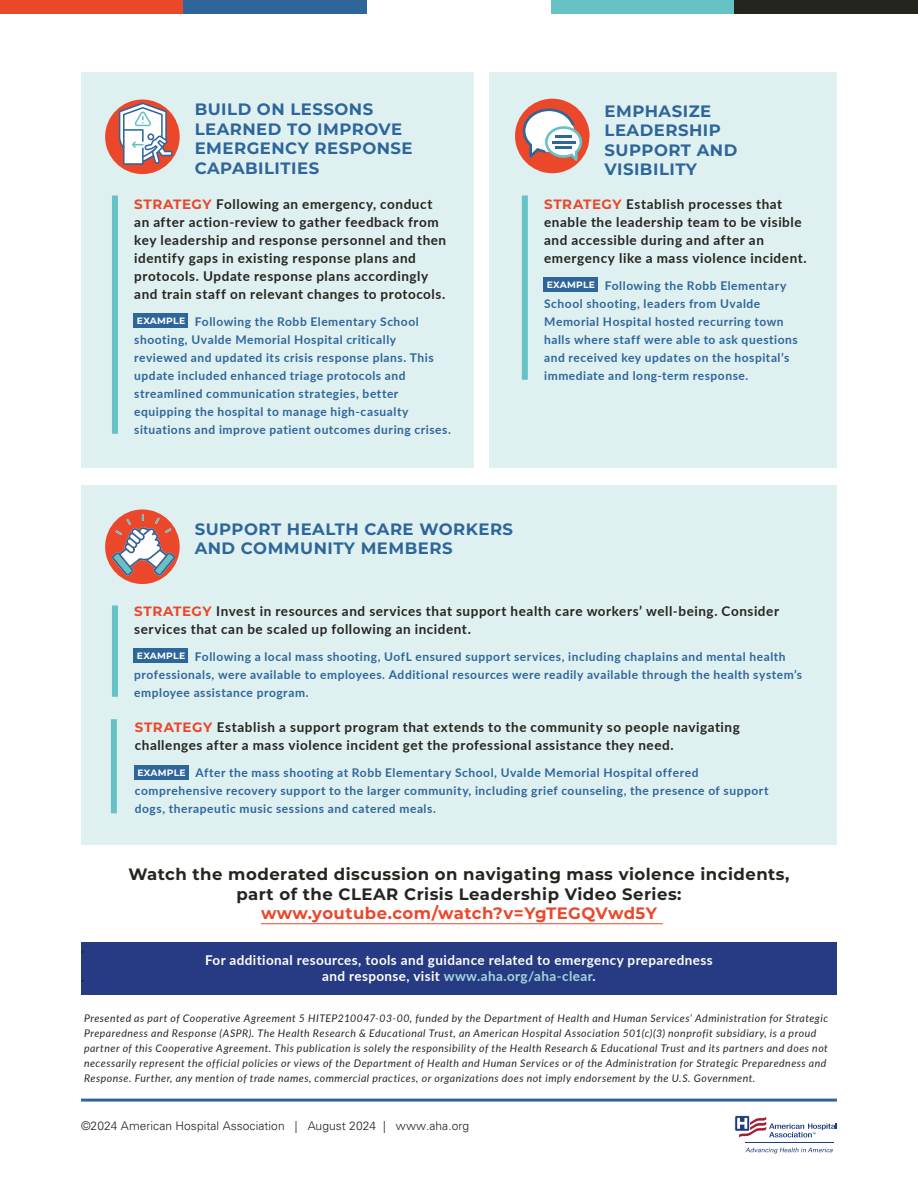
<style>
.page{position:relative;width:918px;height:1188px;background:#fff}
.page>*{position:absolute;margin:0;border:0;box-sizing:border-box;transform-origin:0 0}
.t1{font:700 16.5px/19.5px "Montserrat";letter-spacing:.03em;color:#2e669b}
.t2{font:700 16.5px/19.5px "Montserrat";letter-spacing:.03em;color:#252520;text-align:center}
.t3{font:700 16.5px "Montserrat";letter-spacing:.025em;color:#eb472b}
.t4{font:700 13.5px/18px "Lato";letter-spacing:.04em;color:#252520}
.t5{font:700 13.5px/16.5px "Lato";letter-spacing:.03em;color:#fff;text-align:center}
.t6{font:700 12px/18px "Lato";letter-spacing:.045em;color:#2e669b}
.t7{font:300 12px "Univers LT Std";letter-spacing:.005em;color:#231f20}
.t8{font:italic 10.5px/15px "Lato";letter-spacing:.05em;color:#252520}
.t9{font:700 9.15px "Montserrat";letter-spacing:.025em;color:#fff}
.s1{font-family:"Montserrat";color:#eb472b}
.s2{color:#a5d7d9}
</style>
<div class="page">
<div style="left:0;top:0;width:184px;height:14px;background:#eb472b"></div>
<div style="left:184px;top:0;width:183px;height:14px;background:#2e669b"></div>
<div style="left:551px;top:0;width:183px;height:14px;background:#66c2c4"></div>
<div style="left:734px;top:0;width:184px;height:14px;background:#252520"></div>
<hr style="left:745px;top:1143px;width:89px;height:1px;background:#1d3d7b">
<svg style="left:745px;top:1148px;width:88px;height:6px"></svg>
<svg style="left:734px;top:1115px;width:103px;height:23px"></svg>
<hr style="left:81px;top:1099px;width:756px;height:3px;background:#2e669b">
<div style="left:490px;top:72px;width:347px;height:396px;background:#dff0f0"></div>
<div style="left:515px;top:99px;width:75px;height:74px;background:#eb472b;border-radius:50%"></div>
<div style="left:81px;top:942px;width:756px;height:53px;background:#263b83"></div>
<div style="left:81px;top:72px;width:392px;height:396px;background:#dff0f0"></div>
<div style="left:81px;top:485px;width:755px;height:359px;background:#dff0f0"></div>
<div style="left:105px;top:100px;width:75px;height:74px;background:#eb472b;border-radius:50%"></div>
<div style="left:105px;top:509px;width:75px;height:75px;background:#eb472b;border-radius:50%"></div>
<div style="left:134px;top:314px;width:54px;height:14px;background:#2e669b"></div>
<div style="left:134px;top:649px;width:54px;height:14px;background:#2e669b"></div>
<div style="left:544px;top:278px;width:54px;height:14px;background:#2e669b"></div>
<div style="left:135px;top:765px;width:54px;height:15px;background:#2e669b"></div>
<div style="left:112px;top:195px;width:6px;height:239px;background:#66c2c4"></div>
<div style="left:112px;top:605px;width:6px;height:92px;background:#66c2c4"></div>
<div style="left:522px;top:195px;width:6px;height:185px;background:#66c2c4"></div>
<div style="left:111px;top:719px;width:6px;height:94px;background:#66c2c4"></div>
<hr style="left:261px;top:923px;width:402px;height:1px;background:#eb472b">
<svg style="left:119px;top:103px;width:54px;height:62px"></svg>
<svg style="left:112px;top:514px;width:63px;height:62px"></svg>
<svg style="left:523px;top:108px;width:59px;height:53px"></svg>
<h1 class="t1" style="left:195px;top:99px;width:220px">BUILD ON LESSONS<br>LEARNED TO IMPROVE<br>EMERGENCY RESPONSE<br>CAPABILITIES</h1>
<p class="t4" style="left:134px;top:194px;width:313px"><span class="s1">STRATEGY</span> Following an emergency, conduct an after action-review to gather feedback from key leadership and response personnel and then identify gaps in existing response plans and protocols. Update response plans accordingly and train staff on relevant changes to protocols.</p>
<p class="t6" style="left:134px;top:312px;width:318px;text-indent:61px">Following the Robb Elementary School shooting, Uvalde Memorial Hospital critically reviewed and updated its crisis response plans. This update included enhanced triage protocols and streamlined communication strategies, better equipping the hospital to manage high-casualty situations and improve patient outcomes during crises.</p>
<p class="t9" style="left:137px;top:314px;width:50px">EXAMPLE</p>
<h1 class="t1" style="left:605px;top:100px;width:134px">EMPHASIZE<br>LEADERSHIP<br>SUPPORT AND<br>VISIBILITY</h1>
<p class="t4" style="left:544px;top:194px;width:264px"><span class="s1">STRATEGY</span> Establish processes that enable the leadership team to be visible and accessible during and after an emergency like a mass violence incident.</p>
<p class="t6" style="left:544px;top:276px;width:255px;text-indent:61px">Following the Robb Elementary School shooting, leaders from Uvalde Memorial Hospital hosted recurring town halls where staff were able to ask questions and received key updates on the hospital’s immediate and long-term response.</p>
<p class="t9" style="left:547px;top:278px;width:50px">EXAMPLE</p>
<h1 class="t1" style="left:195px;top:519px;width:320px">SUPPORT HEALTH CARE WORKERS<br>AND COMMUNITY MEMBERS</h1>
<p class="t4" style="left:134px;top:601px;width:646px"><span class="s1">STRATEGY</span> Invest in resources and services that support health care workers’ well-being. Consider services that can be scaled up following an incident.</p>
<p class="t6" style="left:134px;top:647px;width:669px;text-indent:61px">Following a local mass shooting, UofL ensured support services, including chaplains and mental health professionals, were available to employees. Additional resources were readily available through the health system’s employee assistance program.</p>
<p class="t9" style="left:137px;top:649px;width:50px">EXAMPLE</p>
<p class="t4" style="left:135px;top:718px;width:606px"><span class="s1">STRATEGY</span> Establish a support program that extends to the community so people navigating challenges after a mass violence incident get the professional assistance they need.</p>
<p class="t6" style="left:135px;top:763px;width:635px;text-indent:61px">After the mass shooting at Robb Elementary School, Uvalde Memorial Hospital offered comprehensive recovery support to the larger community, including grief counseling, the presence of support dogs, therapeutic music sessions and catered meals.</p>
<p class="t9" style="left:138px;top:766px;width:50px">EXAMPLE</p>
<h1 class="t2" style="left:128px;top:864px;width:663px">Watch the moderated discussion on navigating mass violence incidents, part of the CLEAR Crisis Leadership Video Series:</h1>
<h1 class="t3" style="left:261px;top:901px;width:397px">www.youtube.com/watch?v=YgTEGQVwd5Y</h1>
<p class="t4" style="left:81px;top:934px;width:5px;line-height:28.5px">. .</p>
<p class="t5" style="left:205px;top:951px;width:509px">For additional resources, tools and guidance related to emergency preparedness and response, visit <span class="s2">www.aha.org/aha-clear</span>.</p>
<p class="t8" style="left:84px;top:1010px;width:746px">Presented as part of Cooperative Agreement 5 HITEP210047-03-00, funded by the Department of Health and Human Services’ Administration for Strategic Preparedness and Response (ASPR). The Health Research &amp; Educational Trust, an American Hospital Association 501(c)(3) nonprofit subsidiary, is a proud partner of this Cooperative Agreement. This publication is solely the responsibility of the Health Research &amp; Educational Trust and its partners and does not necessarily represent the official policies or views of the Department of Health and Human Services or of the Administration for Strategic Preparedness and Response. Further, any mention of trade names, commercial practices, or organizations does not imply endorsement by the U.S. Government.</p>
<p class="t7" style="left:81px;top:1118px;width:390px">©2024 American Hospital Association | August 2024 | www.aha.org</p>
</div>
